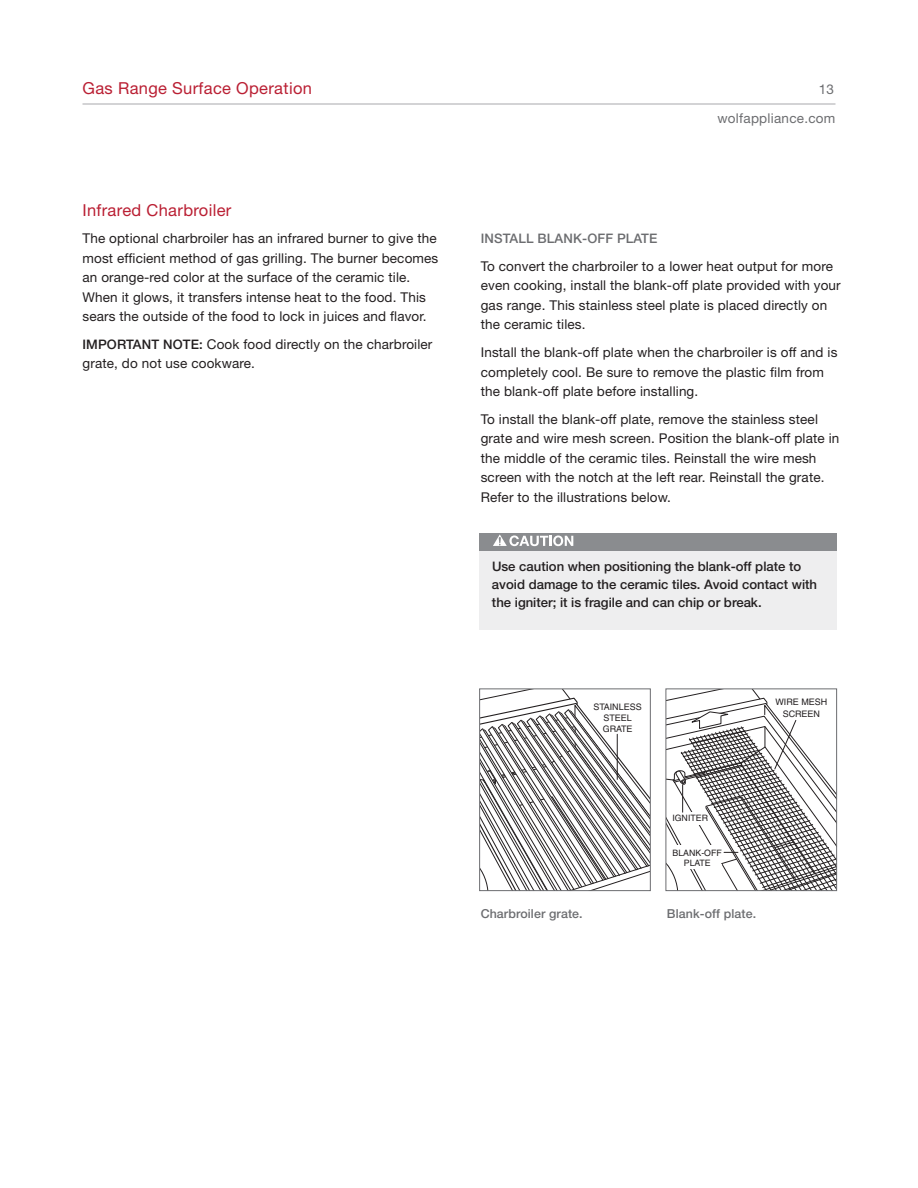
<style>
.page{position:relative;width:918px;height:1188px;background:#fff}
.page>*{position:absolute;margin:0;border:0;box-sizing:border-box;transform-origin:0 0}
.t1{font:16.5px "Helvetica Neue LT Std";letter-spacing:.02em;color:#ba1f33}
.t2{font:13.5px/19.5px "Helvetica Neue LT Std";letter-spacing:.01em;color:#231f20}
.t3{font:13.5px/28.2px "Helvetica Neue LT Std";letter-spacing:.02em;color:#6c6d70;text-align:right}
.t4{font:500 13.2px/18px "Helvetica Neue LT Std";color:#231f20}
.t5{font:500 13.2px "Helvetica Neue LT Std";letter-spacing:.01em;color:#6c6d70}
.t6{font:500 12.3px "Helvetica Neue LT Std";letter-spacing:.01em;color:#6c6d70}
.t7{font:9px/11.1px "Helvetica";color:#231f20;text-align:center}
.t8{font:8.85px/10.5px "Helvetica";color:#231f20;text-align:center}
.s1{font-weight:500;font-size:13.2px}
</style>
<div class="page">
<hr style="left:82px;top:104px;width:754px;height:1px;background:#a8a9ad">
<svg style="left:481px;top:690px;width:168px;height:199px"></svg>
<hr style="left:617px;top:734px;width:1px;height:45px;background:#231f20">
<div style="left:479px;top:688px;width:172px;height:203px;border:1px solid #6c6d70"></div>
<svg style="left:668px;top:690px;width:167px;height:199px"></svg>
<div style="left:666px;top:688px;width:171px;height:203px;border:1px solid #6c6d70"></div>
<div style="left:479px;top:533px;width:358px;height:97px;background:#eeeeef"></div>
<div style="left:479px;top:533px;width:358px;height:17px;background:#8a8c8f"></div>
<svg style="left:493px;top:535px;width:80px;height:11px"></svg>
<p class="t1" style="left:82px;top:83px;width:231px">Gas Range Surface Operation</p>
<p class="t3" style="left:717px;top:77px;width:120px">13 wolfappliance.com</p>
<p class="t1" style="left:82px;top:204px;width:150px">Infrared Charbroiler</p>
<p class="t2" style="left:82px;top:230px;width:357px">The optional charbroiler has an infrared burner to give the most efficient method of gas grilling. The burner becomes an orange-red color at the surface of the ceramic tile.<br>When it glows, it transfers intense heat to the food. This sears the outside of the food to lock in juices and flavor.</p>
<p class="t2" style="left:82px;top:336px;width:351px"><span class="s1">IMPORTANT NOTE:</span> Cook food directly on the charbroiler grate, do not use cookware.</p>
<p class="t5" style="left:481px;top:234px;width:178px">INSTALL BLANK-OFF PLATE</p>
<p class="t2" style="left:481px;top:258px;width:362px">To convert the charbroiler to a lower heat output for more even cooking, install the blank-off plate provided with your gas range. This stainless steel plate is placed directly on the ceramic tiles.</p>
<p class="t2" style="left:481px;top:344px;width:358px">Install the blank-off plate when the charbroiler is off and is completely cool. Be sure to remove the plastic film from the blank-off plate before installing.</p>
<p class="t2" style="left:481px;top:410px;width:360px">To install the blank-off plate, remove the stainless steel grate and wire mesh screen. Position the blank-off plate in the middle of the ceramic tiles. Reinstall the wire mesh screen with the notch at the left rear. Reinstall the grate.<br>Refer to the illustrations below.</p>
<p class="t4" style="left:492px;top:559px;width:327px">Use caution when positioning the blank-off plate to avoid damage to the ceramic tiles. Avoid contact with the igniter; it is fragile and can chip or break.</p>
<p class="t7" style="left:593px;top:702px;width:50px">STAINLESS<br>STEEL<br>GRATE</p>
<p class="t7" style="left:775px;top:698px;width:53px">WIRE MESH<br>SCREEN</p>
<p class="t8" style="left:672px;top:814px;width:37px">IGNITER</p>
<p class="t8" style="left:673px;top:848px;width:51px">BLANK-OFF<br>PLATE</p>
<p class="t6" style="left:481px;top:909px;width:104px">Charbroiler grate.</p>
<p class="t6" style="left:667px;top:909px;width:91px">Blank-off plate.</p>
</div>
